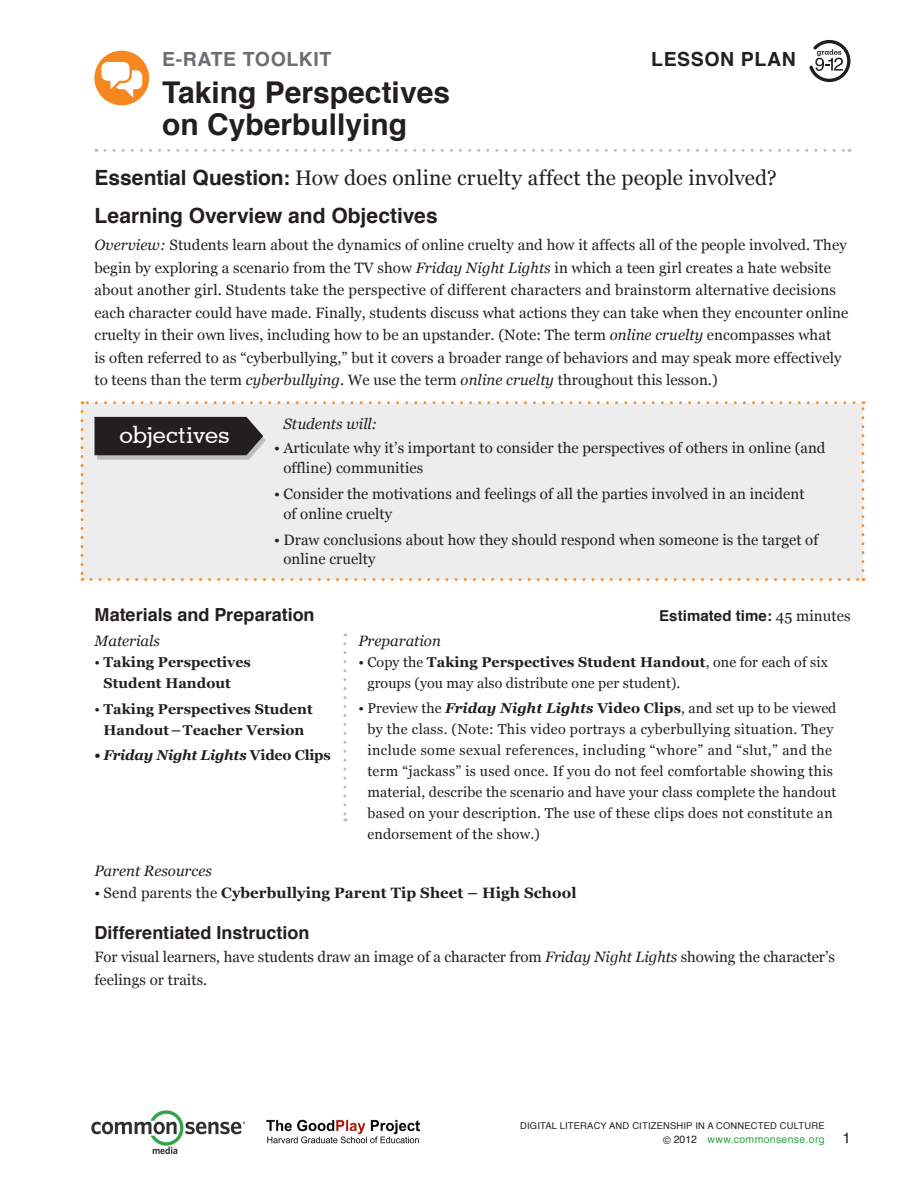
<style>
.page{position:relative;width:918px;height:1188px;background:#fff}
.page>*{position:absolute;margin:0;border:0;box-sizing:border-box;transform-origin:0 0}
.t1{font:700 30px/31.5px "Helvetica";color:#231f20}
.t2{font:500 24px "Geometric Slab 703 BT";color:#fff}
.t3{font:700 21px/37.3px "Helvetica";letter-spacing:-.005em;color:#231f20}
.t4{font:700 19.5px "Helvetica";letter-spacing:.03em;color:#6c6d70}
.t5{font:700 19.5px "Helvetica";letter-spacing:.03em;color:#231f20}
.t6{font:700 18px "Helvetica";color:#231f20}
.t7{font:15px/22.5px "Georgia";letter-spacing:.005em;color:#231f20}
.t8{font:700 15px "Georgia";letter-spacing:.005em;color:#231f20}
.t9{font:italic 15px "Georgia";color:#231f20}
.t10{font:700 15px "Helvetica";letter-spacing:.005em;color:#231f20}
.t11{font:15px "Helvetica";color:#231f20}
.t12{font:14.25px/21px "Georgia";letter-spacing:.02em;color:#231f20}
.t13{font:700 14.25px/21px "Georgia";letter-spacing:.005em;color:#231f20}
.t14{font:italic 700 14.25px "Georgia";letter-spacing:-.015em;color:#231f20}
.t15{font:10.5px "Helvetica";letter-spacing:.03em;color:#2ea548}
.t16{font:9.3px "Helvetica";letter-spacing:.02em;color:#231f20}
.s1{font-family:"Georgia";font-weight:400}
.s2{font-style:italic}
.s3{font-weight:700}
.s4{font-weight:700;font-style:italic}
.s5{font-weight:400}
.s6{font-style:normal}
.s7{color:#231f20}
</style>
<div class="page">
<div style="left:94px;top:51px;width:55px;height:54px;background:#f5871f;border-radius:50%"></div>
<svg style="left:102px;top:62px;width:40px;height:36px"></svg>
<svg style="left:105px;top:149px;width:745px;height:3px"></svg>
<img style="left:266px;top:1119px;width:154px;height:25px">
<img style="left:91px;top:1110px;width:155px;height:43px">
<svg style="left:809px;top:40px;width:41px;height:42px"></svg>
<div style="left:82px;top:403px;width:781px;height:177px;background:#ededee"></div>
<svg style="left:862px;top:401px;width:3px;height:170px"></svg>
<svg style="left:82px;top:401px;width:772px;height:3px"></svg>
<svg style="left:80px;top:412px;width:3px;height:169px"></svg>
<svg style="left:91px;top:578px;width:773px;height:3px"></svg>
<svg style="left:94px;top:417px;width:172px;height:43px"></svg>
<svg style="left:343px;top:644px;width:3px;height:177px"></svg>
<p class="t4" style="left:162px;top:44px;width:171px">e-rate toolkit</p>
<p class="t1" style="left:162px;top:77px;width:289px">Taking Perspectives on Cyberbullying</p>
<p class="t5" style="left:651px;top:44px;width:146px">Lesson Plan</p>
<p class="t3" style="left:94px;top:160px;width:684px">Essential Question: <span class="s1">How does online cruelty affect the people involved?<br></span>Learning Overview and Objectives</p>
<p class="t7" style="left:94px;top:234px;width:755px"><span class="s2">Overview:</span> Students learn about the dynamics of online cruelty and how it affects all of the people involved. They begin by exploring a scenario from the TV show <span class="s2">Friday Night Lights</span> in which a teen girl creates a hate website about another girl. Students take the perspective of different characters and brainstorm alternative decisions each character could have made. Finally, students discuss what actions they can take when they encounter online cruelty in their own lives, including how to be an upstander. (Note: The term <span class="s2">online cruelty</span> encompasses what<br>is often referred to as “cyberbullying,” but it covers a broader range of behaviors and may speak more effectively to teens than the term <span class="s2">cyberbullying</span>. We use the term <span class="s2">online cruelty</span> throughout this lesson.)</p>
<p class="t9" style="left:283px;top:415px;width:95px">Students will:</p>
<p class="t7" style="left:283px;top:439px;width:544px;line-height:19.5px;text-indent:-9px">• Articulate why it’s important to consider the perspectives of others in online (and offline) communities</p>
<p class="t7" style="left:283px;top:484px;width:523px;line-height:19.5px;text-indent:-9px">• Consider the motivations and feelings of all the parties involved in an incident of online cruelty</p>
<p class="t7" style="left:283px;top:530px;width:536px;line-height:19.5px;text-indent:-9px">• Draw conclusions about how they should respond when someone is the target of online cruelty</p>
<p class="t6" style="left:94px;top:600px;width:222px">Materials and Preparation</p>
<p class="t9" style="left:94px;top:631px;width:67px">Materials</p>
<p class="t2" style="left:120px;top:420px;width:111px">objectives</p>
<p class="t10" style="left:659px;top:604px;width:193px">Estimated time: <span class="s1">45 minutes</span></p>
<p class="t9" style="left:358px;top:631px;width:84px">Preparation</p>
<p class="t12" style="left:367px;top:652px;width:462px;text-indent:-9px">• Copy the <span class="s3">Taking Perspectives Student Handout</span>, one for each of six groups (you may also distribute one per student).</p>
<p class="t12" style="left:367px;top:698px;width:471px;text-indent:-9px">• Preview the <span class="s4">Friday Night Lights</span> <span class="s3">Video Clips</span>, and set up to be viewed by the class. (Note: This video portrays a cyberbullying situation. They include some sexual references, including “whore” and “slut,” and the term “jackass” is used once. If you do not feel comfortable showing this material, describe the scenario and have your class complete the handout based on your description. The use of these clips does not constitute an endorsement of the show.)</p>
<p class="t13" style="left:104px;top:652px;width:149px;text-indent:-9px"><span class="s5">•</span> Taking Perspectives<br>Student Handout</p>
<p class="t13" style="left:94px;top:698px;width:220px;text-align:center"><span class="s5">•</span> Taking Perspectives Student<br>Handout–Teacher Version</p>
<p class="t14" style="left:94px;top:746px;width:238px">• Friday Night Lights <span class="s6">Video Clips</span></p>
<p class="t9" style="left:94px;top:861px;width:119px">Parent Resources</p>
<p class="t8" style="left:94px;top:883px;width:484px"><span class="s5">• Send parents the</span> Cyberbullying Parent Tip Sheet – High School</p>
<p class="t6" style="left:94px;top:918px;width:216px">Differentiated Instruction</p>
<p class="t7" style="left:94px;top:946px;width:742px">For visual learners, have students draw an image of a character from <span class="s2">Friday Night Lights</span> showing the character’s feelings or traits.</p>
<p class="t16" style="left:520px;top:1119px;width:306px">DIGITAL LITERACY AND CITIZENSHIP IN A CONNECTED CULTURE</p>
<p class="t15" style="left:663px;top:1131px;width:163px"><span class="s7">© 2012</span> www.commonsense.org</p>
<p class="t11" style="left:842px;top:1126px;width:10px">1</p>
</div>
